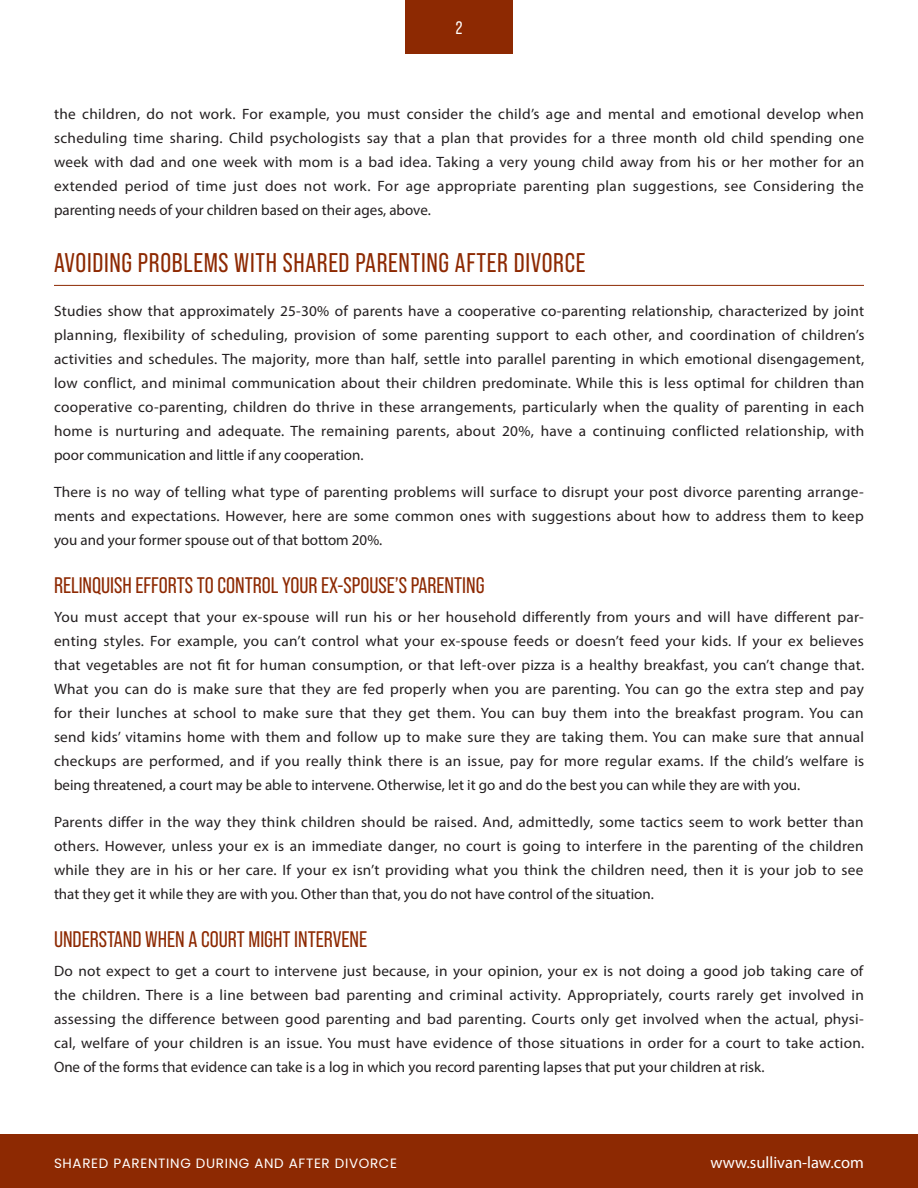
<style>
.page{position:relative;width:918px;height:1188px;background:#fff}
.page>*{position:absolute;margin:0;border:0;box-sizing:border-box;transform-origin:0 0}
.t1{font:27px "Bebas Neue Pro";letter-spacing:.025em;color:#8d2902}
.t2{font:22.5px "Bebas Neue Pro";color:#8d2902}
.t3{font:18px "Bebas Neue Pro";color:#fff}
.t4{font:16.5px "Myriad Pro";color:#fff}
.t5{font:15px/24px "Myriad Pro";color:#231f20;text-align:justify}
.t6{font:13.5px "Poppins";letter-spacing:.05em;color:#fff}
</style>
<div class="page">
<div style="left:405px;top:0;width:108px;height:54px;background:#8d2902"></div>
<div style="left:0;top:1134px;width:918px;height:54px;background:#8d2902"></div>
<hr style="left:54px;top:285px;width:810px;height:1px;background:#8d2902">
<p class="t3" style="left:456px;top:18px;width:8px">2</p>
<p class="t5" style="left:54px;top:101px;width:812px">the children, do not work. For example, you must consider the child’s age and mental and emotional develop when scheduling time sharing. Child psychologists say that a plan that provides for a three month old child spending one week with dad and one week with mom is a bad idea. Taking a very young child away from his or her mother for an extended period of time just does not work. For age appropriate parenting plan suggestions, see Considering the parenting needs of your children based on their ages, above.</p>
<h1 class="t1" style="left:54px;top:247px;width:533px">AVOIDING PROBLEMS WITH SHARED PARENTING AFTER DIVORCE</h1>
<p class="t5" style="left:54px;top:299px;width:812px">Studies show that approximately 25-30% of parents have a cooperative co-parenting relationship, characterized by joint planning, flexibility of scheduling, provision of some parenting support to each other, and coordination of children’s activities and schedules. The majority, more than half, settle into parallel parenting in which emotional disengagement, low conflict, and minimal communication about their children predominate. While this is less optimal for children than cooperative co-parenting, children do thrive in these arrangements, particularly when the quality of parenting in each home is nurturing and adequate. The remaining parents, about 20%, have a continuing conflicted relationship, with poor communication and little if any cooperation.</p>
<p class="t5" style="left:54px;top:480px;width:812px">There is no way of telling what type of parenting problems will surface to disrupt your post divorce parenting arrange&shy;ments and expectations. However, here are some common ones with suggestions about how to address them to keep you and your former spouse out of that bottom 20%.</p>
<h2 class="t2" style="left:54px;top:573px;width:432px">RELINQUISH EFFORTS TO CONTROL YOUR EX-SPOUSE’S PARENTING</h2>
<p class="t5" style="left:54px;top:605px;width:812px">You must accept that your ex-spouse will run his or her household differently from yours and will have different par&shy;enting styles. For example, you can’t control what your ex-spouse feeds or doesn’t feed your kids. If your ex believes that vegetables are not fit for human consumption, or that left-over pizza is a healthy breakfast, you can’t change that.<br>What you can do is make sure that they are fed properly when you are parenting. You can go the extra step and pay for their lunches at school to make sure that they get them. You can buy them into the breakfast program. You can send kids’ vitamins home with them and follow up to make sure they are taking them. You can make sure that annual checkups are performed, and if you really think there is an issue, pay for more regular exams. If the child’s welfare is being threatened, a court may be able to intervene. Otherwise, let it go and do the best you can while they are with you.</p>
<p class="t5" style="left:54px;top:810px;width:811px">Parents differ in the way they think children should be raised. And, admittedly, some tactics seem to work better than others. However, unless your ex is an immediate danger, no court is going to interfere in the parenting of the children while they are in his or her care. If your ex isn’t providing what you think the children need, then it is your job to see that they get it while they are with you. Other than that, you do not have control of the situation.</p>
<h2 class="t2" style="left:54px;top:927px;width:315px">UNDERSTAND WHEN A COURT MIGHT INTERVENE</h2>
<p class="t5" style="left:54px;top:959px;width:812px">Do not expect to get a court to intervene just because, in your opinion, your ex is not doing a good job taking care of the children. There is a line between bad parenting and criminal activity. Appropriately, courts rarely get involved in assessing the difference between good parenting and bad parenting. Courts only get involved when the actual, physi&shy;cal, welfare of your children is an issue. You must have evidence of those situations in order for a court to take action.<br>One of the forms that evidence can take is a log in which you record parenting lapses that put your children at risk.</p>
<p class="t6" style="left:54px;top:1156px;width:345px">SHARED PARENTING DURING AND AFTER DIVORCE</p>
<p class="t4" style="left:710px;top:1152px;width:155px">www.sullivan-law.com</p>
</div>
